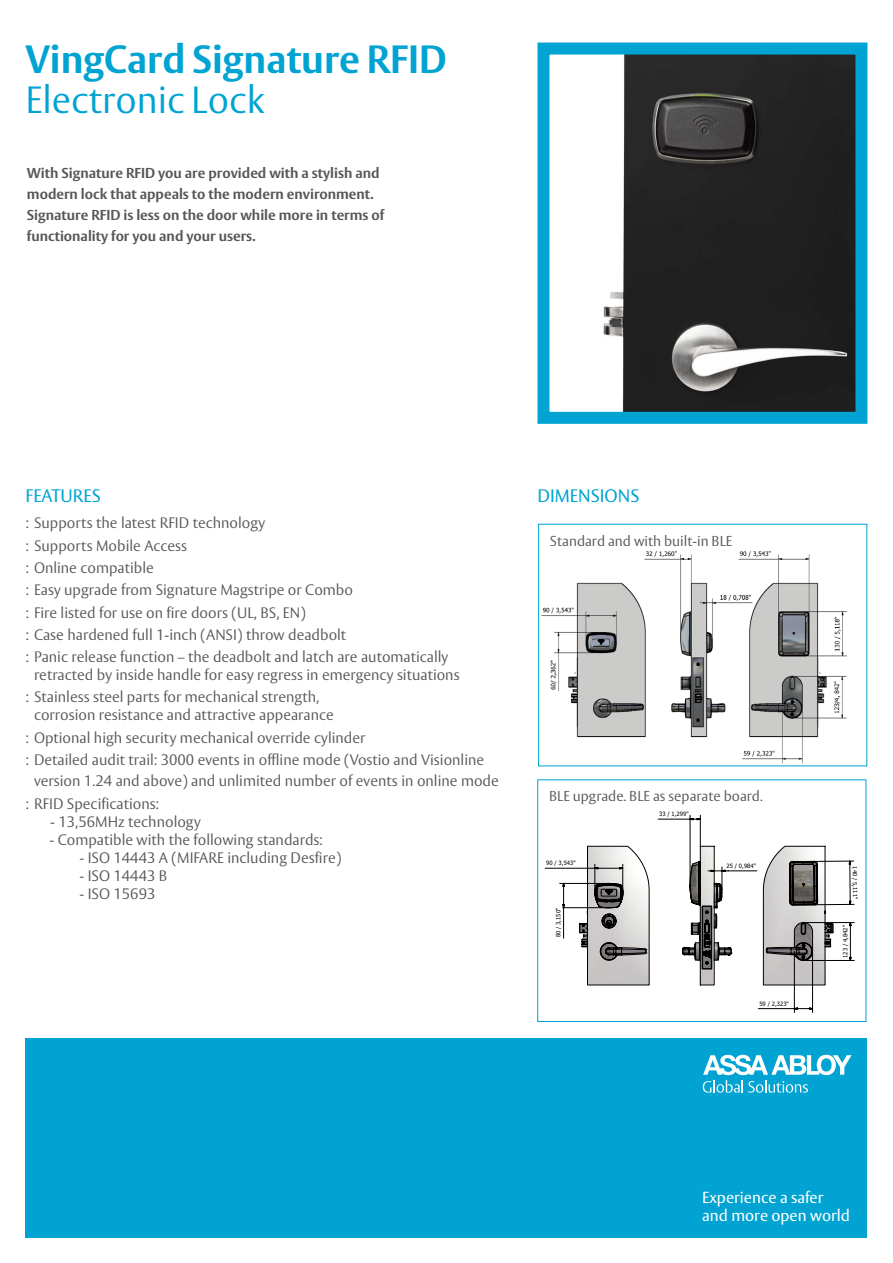
<style>
.page{position:relative;width:893px;height:1263px;background:#fff}
.page>*{position:absolute;margin:0;border:0;box-sizing:border-box;transform-origin:0 0}
.Rubrik_pos{font:700 39px "ASSA Vesta";color:#00a3d2}
.Rubrik_pos-2{font:300 37.5px "ASSA Vesta";color:#00a3d2}
.DS_Heading_2{font:18px "ASSA Vesta";color:#00a3d2}
.DS_Heading_3{font:18px "ASSA Vesta";color:#00a3d2}
.t1{font:15.9px/17.7px "ASSA Vesta";color:#fff}
.t2{font:300 15px/18px "ASSA Vesta";color:#575756}
.t3{font:700 14.25px "ASSA Vesta";color:#575756}
.t4{font:300 14.25px "ASSA Vesta";color:#575756}
.t5{font:5.85px "Tahoma";color:#000}
</style>
<div class="page">
<img style="left:603px;top:56px;width:251px;height:355px">
<div style="left:537px;top:43px;width:330px;height:381px;border:12px solid #00a3d2"></div>
<img style="left:541px;top:550px;width:306px;height:159px">
<svg style="left:545px;top:709px;width:310px;height:304px"></svg>
<div style="left:537px;top:779px;width:329px;height:243px;border:1px solid #00a3d2"></div>
<div style="left:26px;top:1038px;width:841px;height:199px;background:#00a3d2"></div>
<svg style="left:703px;top:1055px;width:148px;height:38px"></svg>
<p class="Rubrik_pos" style="left:26px;top:35px;width:423px">VingCard Signature RFID</p>
<p class="Rubrik_pos-2" style="left:26px;top:78px;width:240px">Electronic Lock</p>
<p class="t3" style="left:27px;top:165px;width:354px">With Signature RFID you are provided with a stylish and</p>
<p class="t3" style="left:27px;top:186px;width:348px">modern lock that appeals to the modern environment.</p>
<p class="t3" style="left:27px;top:207px;width:359px">Signature RFID is less on the door while more in terms of</p>
<p class="t3" style="left:27px;top:228px;width:230px">functionality for you and your users.</p>
<p class="DS_Heading_3" style="left:26px;top:485px;width:77px">FEATURES</p>
<p class="DS_Heading_2" style="left:537px;top:485px;width:103px">DIMENSIONS</p>
<p class="t2" style="left:26px;top:515px;width:241px">: Supports the latest RFID technology</p>
<p class="t2" style="left:26px;top:537px;width:163px">: Supports Mobile Access</p>
<p class="t2" style="left:26px;top:559px;width:130px">: Online compatible</p>
<p class="t2" style="left:26px;top:582px;width:329px">: Easy upgrade from Signature Magstripe or Combo</p>
<p class="t2" style="left:26px;top:604px;width:282px">: Fire listed for use on fire doors (UL, BS, EN)</p>
<p class="t2" style="left:26px;top:626px;width:322px">: Case hardened full 1-inch (ANSI) throw deadbolt</p>
<p class="t2" style="left:34px;top:648px;width:427px;text-indent:-9px">: Panic release function – the deadbolt and latch are automatically retracted by inside handle for easy regress in emergency situations</p>
<p class="t2" style="left:34px;top:689px;width:301px;text-indent:-9px">: Stainless steel parts for mechanical strength, corrosion resistance and attractive appearance</p>
<p class="t2" style="left:26px;top:729px;width:341px">: Optional high security mechanical override cylinder</p>
<p class="t2" style="left:34px;top:749px;width:466px;line-height:21.6px;text-indent:-9px">: Detailed audit trail: 3000 events in offline mode (Vostio and Visionline version 1.24 and above) and unlimited number of events in online mode</p>
<p class="t2" style="left:26px;top:795px;width:135px">: RFID Specifications:</p>
<p class="t2" style="left:50px;top:813px;width:152px">- 13,56MHz technology</p>
<p class="t2" style="left:49px;top:831px;width:275px">- Compatible with the following standards:</p>
<p class="t2" style="left:80px;top:849px;width:263px">- ISO 14443 A (MIFARE including Desfire)</p>
<p class="t2" style="left:80px;top:867px;width:89px">- ISO 14443 B</p>
<p class="t2" style="left:80px;top:885px;width:77px">- ISO 15693</p>
<p class="t4" style="left:550px;top:533px;width:184px">Standard and with built-in BLE</p>
<p class="t4" style="left:549px;top:788px;width:215px">BLE upgrade. BLE as separate board.</p>
<p class="t5" style="left:659px;top:810px;width:31px">33 / 1,299"</p>
<p class="t5" style="left:546px;top:859px;width:31px">90 / 3,543"</p>
<p class="t5" style="left:726px;top:862px;width:31px">25 / 0,984"</p>
<p class="t5" style="left:555px;top:937px;width:31px;rotate:-90deg">80 / 3,150"</p>
<p class="t5" style="left:759px;top:999px;width:31px">59 / 2,323"</p>
<p class="t5" style="left:859px;top:866px;width:34px;rotate:89deg">140 / 5,111"</p>
<p class="t5" style="left:841px;top:958px;width:34px;rotate:-90deg">123 / 4,842"</p>
<p class="t1" style="left:702px;top:1189px;width:149px">Experience a safer and more open world</p>
</div>
